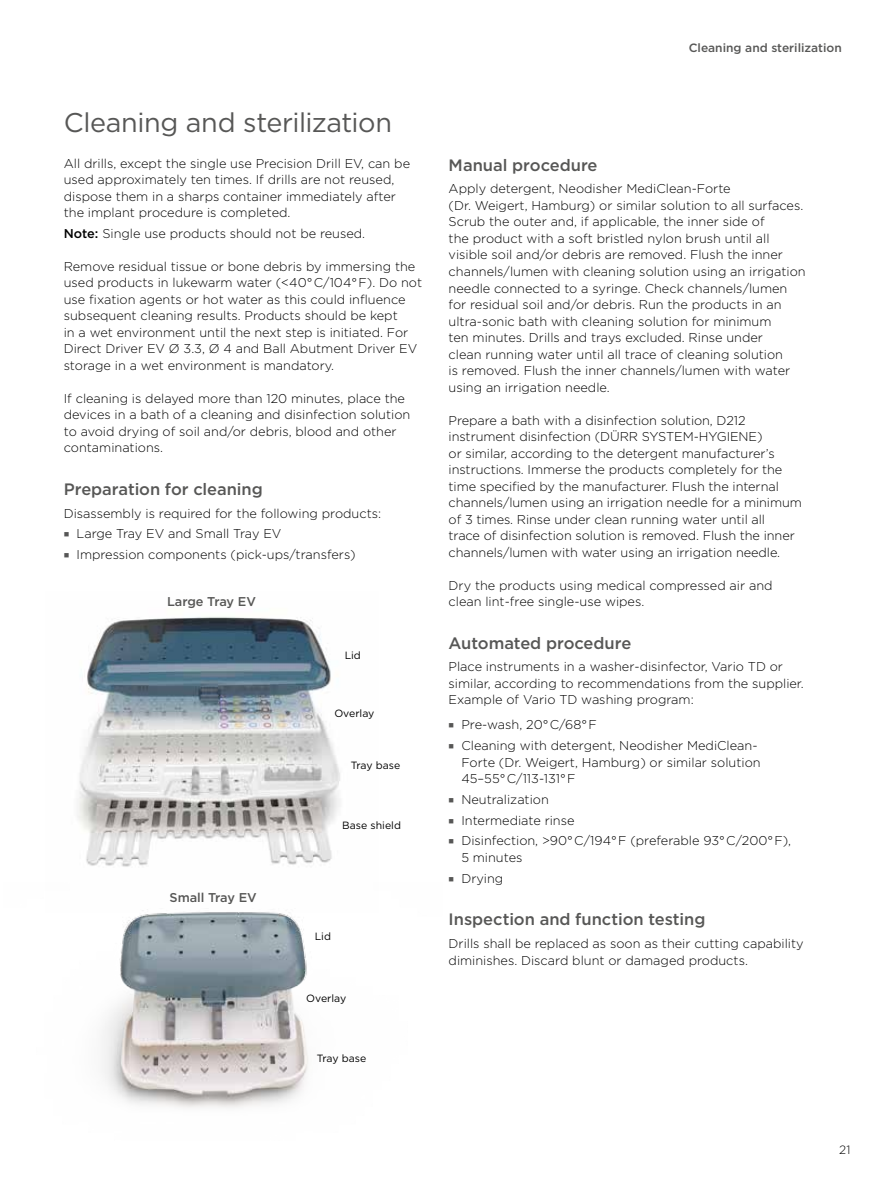
<style>
.page{position:relative;width:893px;height:1191px;background:#fff}
.page>*{position:absolute;margin:0;border:0;box-sizing:border-box;transform-origin:0 0}
.t1{font:27px "Gotham";letter-spacing:-.015em;color:#575756}
.t2{font:500 16.5px "Gotham";letter-spacing:-.005em;color:#575756}
.t3{font:300 12.75px/16.5px "Gotham";color:#000}
.t4{font:500 12.75px "Gotham";letter-spacing:-.005em;color:#575756}
.t5{font:500 12px "Gotham";color:#575756}
.t6{font:300 12px "Gotham";color:#000}
.t7{font:10.5px "Gotham";color:#000}
.s1{font-weight:500}
</style>
<div class="page">
<img style="left:77px;top:617px;width:263px;height:250px">
<img style="left:102px;top:910px;width:206px;height:198px">
<h1 class="t1" style="left:64px;top:105px;width:330px">Cleaning and sterilization</h1>
<p class="t3" style="left:64px;top:154px;width:348px">All drills, except the single use Precision Drill EV, can be used approximately ten times. If drills are not reused, dispose them in a sharps container immediately after the implant procedure is completed.</p>
<p class="t3" style="left:64px;top:225px;width:303px"><span class="s1">Note:</span> Single use products should not be reused.</p>
<p class="t3" style="left:64px;top:258px;width:360px">Remove residual tissue or bone debris by immersing the used products in lukewarm water (&lt;40°C/104°F). Do not use fixation agents or hot water as this could influence subsequent cleaning results. Products should be kept<br>in a wet environment until the next step is initiated. For Direct Driver EV Ø 3.3, Ø 4 and Ball Abutment Driver EV storage in a wet environment is mandatory.</p>
<p class="t3" style="left:64px;top:390px;width:348px">If cleaning is delayed more than 120 minutes, place the devices in a bath of a cleaning and disinfection solution to avoid drying of soil and/or debris, blood and other contaminations.</p>
<p class="t2" style="left:64px;top:478px;width:201px">Preparation for cleaning</p>
<p class="t3" style="left:77px;top:502px;width:306px;line-height:20.7px;text-indent:-13px">Disassembly is required for the following products:<br>Large Tray EV and Small Tray EV<br>Impression components (pick-ups/transfers)</p>
<p class="t4" style="left:167px;top:593px;width:90px">Large Tray EV</p>
<p class="t4" style="left:170px;top:889px;width:89px">Small Tray EV</p>
<p class="t7" style="left:345px;top:648px;width:18px">Lid</p>
<p class="t7" style="left:334px;top:706px;width:42px">Overlay</p>
<p class="t7" style="left:351px;top:758px;width:51px">Tray base</p>
<p class="t7" style="left:342px;top:818px;width:60px">Base shield</p>
<p class="t7" style="left:315px;top:929px;width:18px">Lid</p>
<p class="t7" style="left:306px;top:991px;width:42px">Overlay</p>
<p class="t7" style="left:317px;top:1051px;width:51px">Tray base</p>
<p class="t5" style="left:689px;top:40px;width:155px">Cleaning and sterilization</p>
<p class="t2" style="left:449px;top:154px;width:150px">Manual procedure</p>
<p class="t3" style="left:449px;top:180px;width:359px">Apply detergent, Neodisher MediClean-Forte<br>(Dr. Weigert, Hamburg) or similar solution to all surfaces.<br>Scrub the outer and, if applicable, the inner side of<br>the product with a soft bristled nylon brush until all visible soil and/or debris are removed. Flush the inner channels/lumen with cleaning solution using an irrigation needle connected to a syringe. Check channels/lumen for residual soil and/or debris. Run the products in an ultra-sonic bath with cleaning solution for minimum<br>ten minutes. Drills and trays excluded. Rinse under<br>clean running water until all trace of cleaning solution<br>is removed. Flush the inner channels/lumen with water using an irrigation needle.</p>
<p class="t3" style="left:449px;top:411px;width:355px">Prepare a bath with a disinfection solution, D212 instrument disinfection (DÜRR SYSTEM-HYGIENE)<br>or similar, according to the detergent manufacturer’s instructions. Immerse the products completely for the time specified by the manufacturer. Flush the internal channels/lumen using an irrigation needle for a minimum of 3 times. Rinse under clean running water until all<br>trace of disinfection solution is removed. Flush the inner channels/lumen with water using an irrigation needle.</p>
<p class="t3" style="left:449px;top:576px;width:325px">Dry the products using medical compressed air and clean lint-free single-use wipes.</p>
<p class="t2" style="left:449px;top:632px;width:184px">Automated procedure</p>
<p class="t3" style="left:449px;top:658px;width:357px">Place instruments in a washer-disinfector, Vario TD or similar, according to recommendations from the supplier.<br>Example of Vario TD washing program:</p>
<p class="t3" style="left:461px;top:714px;width:298px;line-height:20.7px">Pre-wash, 20°C/68°F<br>Cleaning with detergent, Neodisher MediClean-</p>
<p class="t3" style="left:461px;top:753px;width:301px">Forte (Dr. Weigert, Hamburg) or similar solution<br>45–55°C/113-131°F</p>
<p class="t3" style="left:461px;top:788px;width:331px;line-height:20.7px">Neutralization<br>Intermediate rinse<br>Disinfection, &gt;90°C/194°F (preferable 93°C/200°F),</p>
<p class="t3" style="left:461px;top:846px;width:63px;line-height:20.7px">5 minutes<br>Drying</p>
<p class="t2" style="left:449px;top:908px;width:258px">Inspection and function testing</p>
<p class="t3" style="left:449px;top:935px;width:357px">Drills shall be replaced as soon as their cutting capability diminishes. Discard blunt or damaged products.</p>
<p class="t6" style="left:839px;top:1142px;width:13px">21</p>
</div>
